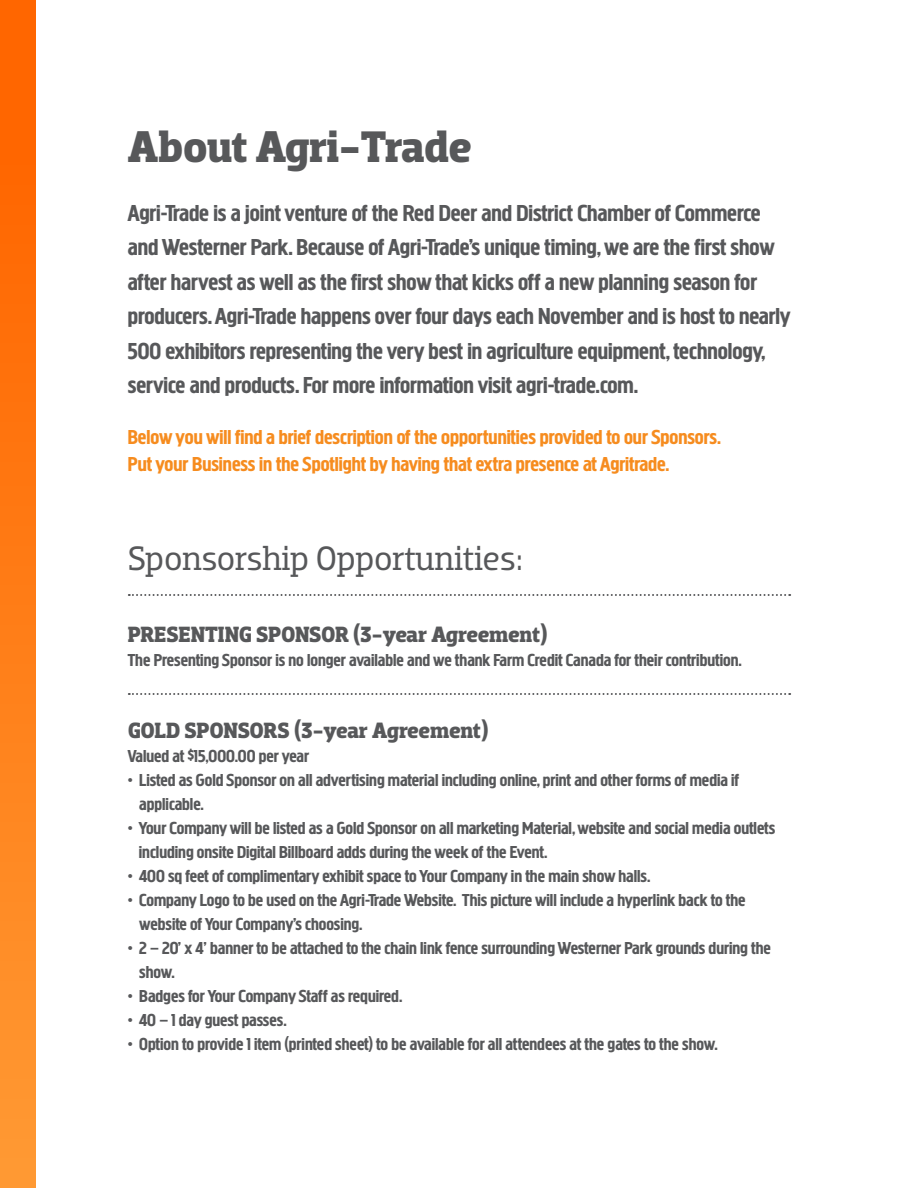
<style>
.page{position:relative;width:918px;height:1188px;background:#fff}
.page>*{position:absolute;margin:0;border:0;box-sizing:border-box;transform-origin:0 0}
.t1{font:700 45px "Dobra Slab";letter-spacing:-.01em;color:#57585a}
.t2{font:34.5px "Dobra Slab";letter-spacing:-.015em;color:#57585a}
.t3{font:24px/34.5px "Megaphone";color:#57585a}
.t4{font:700 22.5px "Dobra Slab";letter-spacing:-.02em;color:#57585a}
.t5{font:21px "Megaphone";color:#f68c1f}
.t6{font:18px/24px "Megaphone";color:#57585a}
</style>
<div class="page">
<div style="left:0;top:0;width:36px;height:1188px;background:linear-gradient(to bottom,#ff6000,#f93)"></div>
<svg style="left:129px;top:594px;width:661px;height:2px"></svg>
<svg style="left:129px;top:693px;width:661px;height:2px"></svg>
<p class="t1" style="left:128px;top:121px;width:346px">About Agri-Trade</p>
<p class="t3" style="left:128px;top:195px;width:664px">Agri-Trade is a joint venture of the Red Deer and District Chamber of Commerce and Westerner Park. Because of Agri-Trade’s unique timing, we are the first show after harvest as well as the first show that kicks off a new planning season for producers. Agri-Trade happens over four days each November and is host to nearly 500 exhibitors representing the very best in agriculture equipment, technology, service and products. For more information visit agri-trade.com.</p>
<p class="t5" style="left:128px;top:425px;width:595px">Below you will find a brief description of the opportunities provided to our Sponsors.</p>
<p class="t5" style="left:128px;top:452px;width:543px">Put your Business in the Spotlight by having that extra presence at Agritrade.</p>
<p class="t2" style="left:128px;top:539px;width:396px">Sponsorship Opportunities:</p>
<p class="t4" style="left:128px;top:622px;width:421px">PRESENTING SPONSOR (3-year Agreement)</p>
<p class="t6" style="left:128px;top:648px;width:616px">The Presenting Sponsor is no longer available and we thank Farm Credit Canada for their contribution.</p>
<p class="t4" style="left:128px;top:718px;width:362px">GOLD SPONSORS (3-year Agreement)</p>
<p class="t6" style="left:128px;top:744px;width:183px">Valued at $15,000.00 per year</p>
<p class="t6" style="left:139px;top:768px;width:601px;text-indent:-11px">• Listed as Gold Sponsor on all advertising material including online, print and other forms of media if applicable.</p>
<p class="t6" style="left:139px;top:816px;width:638px;text-indent:-11px">• Your Company will be listed as a Gold Sponsor on all marketing Material, website and social media outlets including onsite Digital Billboard adds during the week of the Event.</p>
<p class="t6" style="left:128px;top:864px;width:524px">• 400 sq feet of complimentary exhibit space to Your Company in the main show halls.</p>
<p class="t6" style="left:139px;top:888px;width:608px;text-indent:-11px">• Company Logo to be used on the Agri-Trade Website. This picture will include a hyperlink back to the website of Your Company’s choosing.</p>
<p class="t6" style="left:139px;top:936px;width:633px;text-indent:-11px">• 2 – 20’ x 4’ banner to be attached to the chain link fence surrounding Westerner Park grounds during the show.</p>
<p class="t6" style="left:128px;top:984px;width:276px">• Badges for Your Company Staff as required.</p>
<p class="t6" style="left:128px;top:1008px;width:160px">• 40 – 1 day guest passes.</p>
<p class="t6" style="left:128px;top:1032px;width:591px">• Option to provide 1 item (printed sheet) to be available for all attendees at the gates to the show.</p>
</div>
